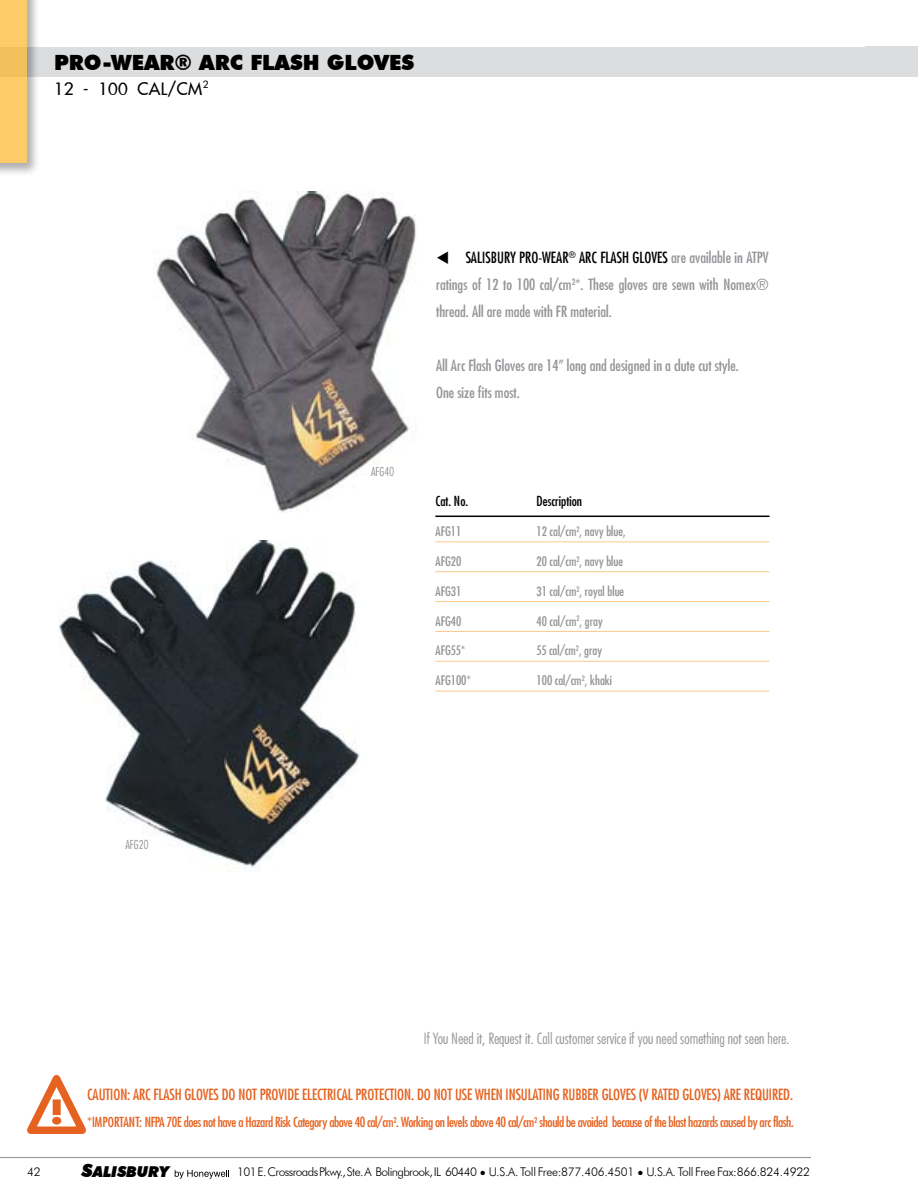
<style>
.page{position:relative;width:918px;height:1188px;background:#fff}
.page>*{position:absolute;margin:0;border:0;box-sizing:border-box;transform-origin:0 0}
.t1{font:900 21px "Futura BT";color:#000}
.t2{font:100 21px "Futura";color:#000}
.t3{font:condensed 15px/27px "Futura";color:#939598;text-align:justify}
.t4{font:condensed 15px "Futura";letter-spacing:-.01em;color:#e56220}
.t5{font:300 condensed 15px "Futura";color:#939598}
.t6{font:condensed 15px "Futura";color:#000}
.t7{font:italic 900 15px "Futura BT";color:#000}
.t8{font:condensed 13.5px "Futura";letter-spacing:-.03em;color:#e56220}
.t9{font:condensed 13.5px "Futura";color:#000}
.t10{font:condensed 12.75px "Futura";color:#939598}
.t11{font:300 12px "Futura BT";letter-spacing:-.05em;color:#000}
.t12{font:300 condensed 12px "Futura";color:#939598}
.s1{font-size:18px}
</style>
<div class="page">
<hr style="left:0;top:1157px;width:857px;height:1px;background:#939598">
<div style="left:811px;top:1148px;width:107px;height:17px;background:#fff"></div>
<svg style="left:175px;top:1170px;width:54px;height:9px"></svg>
<div style="left:0;top:47px;width:882px;height:30px;background:#dcddde"></div>
<div style="left:865px;top:47px;width:53px;height:30px;background:#dcddde"></div>
<div style="left:0;top:0;width:41px;height:176px;background:#000;opacity:.5"></div>
<div style="left:0;top:0;width:27px;height:163px;background:linear-gradient(to bottom,#f9c864,#fccb67)"></div>
<img style="left:153px;top:192px;width:263px;height:320px">
<img style="left:59px;top:540px;width:301px;height:329px">
<hr style="left:435px;top:516px;width:335px;height:1px;background:#000">
<hr style="left:435px;top:541px;width:335px;height:1px;background:#fdc88a">
<hr style="left:435px;top:571px;width:335px;height:1px;background:#fdc88a">
<hr style="left:435px;top:601px;width:335px;height:1px;background:#fdc88a">
<hr style="left:435px;top:631px;width:335px;height:1px;background:#fdc88a">
<hr style="left:435px;top:661px;width:335px;height:1px;background:#fdc88a">
<hr style="left:435px;top:691px;width:335px;height:1px;background:#fdc88a">
<svg style="left:27px;top:1075px;width:59px;height:59px"></svg>
<h1 class="t1" style="left:54px;top:50px;width:223px">PRO-WEAR® ARC FLASH</h1>
<h1 class="t1" style="left:327px;top:50px;width:33px">GLOVES</h1>
<h1 class="t2" style="left:54px;top:80px;width:156px">12 - 100 CAL/CM<sup>2</sup></h1>
<p class="t12" style="left:125px;top:837px;width:25px">AFG20</p>
<p class="t12" style="left:371px;top:464px;width:25px">AFG40</p>
<p class="t3" style="left:436px;top:244px;width:334px;text-indent:235px">are available in ATPV ratings of 12 to 100 cal/cm<sup>2</sup>*. These gloves are sewn with Nomex® thread. All are made with FR material.</p>
<p class="t6" style="left:436px;top:248px;width:42px">▼ Salisbury</p>
<p class="t6" style="left:519px;top:248px;width:93px">PRO-WEAR<sup>®</sup> Arc Flash</p>
<p class="t6" style="left:633px;top:248px;width:14px">Gloves</p>
<p class="t3" style="left:436px;top:352px;width:304px">All Arc Flash Gloves are 14” long and designed in a clute cut style.<br>One size fits most.</p>
<p class="t9" style="left:435px;top:493px;width:34px">Cat. No.</p>
<p class="t9" style="left:537px;top:493px;width:47px">Description</p>
<p class="t10" style="left:435px;top:523px;width:27px">AFG11</p>
<p class="t10" style="left:537px;top:523px;width:91px">12 cal/cm<sup>2</sup>, navy blue,</p>
<p class="t10" style="left:435px;top:553px;width:27px">AFG20</p>
<p class="t10" style="left:537px;top:553px;width:88px">20 cal/cm<sup>2</sup>, navy blue</p>
<p class="t10" style="left:435px;top:583px;width:27px">AFG31</p>
<p class="t10" style="left:537px;top:583px;width:89px">31 cal/cm<sup>2</sup>, royal blue</p>
<p class="t10" style="left:435px;top:613px;width:27px">AFG40</p>
<p class="t10" style="left:537px;top:613px;width:68px">40 cal/cm<sup>2</sup>, gray</p>
<p class="t10" style="left:435px;top:643px;width:31px">AFG55*</p>
<p class="t10" style="left:537px;top:643px;width:67px">55 cal/cm<sup>2</sup>, gray</p>
<p class="t10" style="left:435px;top:672px;width:37px">AFG100*</p>
<p class="t10" style="left:537px;top:672px;width:77px">100 cal/cm<sup>2</sup>, khaki</p>
<p class="t5" style="left:424px;top:1029px;width:367px">If You Need it, Request it. Call customer service if you need something not seen here.</p>
<p class="t4" style="left:87px;top:1085px;width:78px">CAUTION: Arc Flash</p>
<p class="t4" style="left:185px;top:1085px;width:14px">Gloves</p>
<p class="t4" style="left:222px;top:1085px;width:45px">donotprovide</p>
<p class="t4" style="left:302px;top:1085px;width:6px">electrical</p>
<p class="t4" style="left:356px;top:1085px;width:7px">protection</p>
<p class="t4" style="left:411px;top:1085px;width:72px">. Donot use when</p>
<p class="t4" style="left:506px;top:1085px;width:7px">insulating</p>
<p class="t4" style="left:562px;top:1085px;width:7px">rubber</p>
<p class="t4" style="left:602px;top:1085px;width:7px">gloves</p>
<p class="t4" style="left:639px;top:1085px;width:19px">(V rated</p>
<p class="t4" style="left:683px;top:1085px;width:7px">gloves</p>
<p class="t4" style="left:717px;top:1085px;width:52px">) are required</p>
<p class="t4" style="left:790px;top:1085px;width:5px">.</p>
<p class="t8" style="left:87px;top:1114px;width:15px">*Important</p>
<p class="t8" style="left:139px;top:1114px;width:656px">: NFPA 70E does not have a Hazard Risk Category above 40 cal/cm<sup>2</sup>. Working on levels above 40 cal/cm<sup>2</sup> should be avoided because of the blast hazards caused by arc flash.</p>
<p class="t11" style="left:27px;top:1164px;width:15px">42</p>
<p class="t7" style="left:82px;top:1163px;width:89px"><span class="s1">S</span>ALISBURY</p>
<p class="t11" style="left:237px;top:1164px;width:574px">101 E. Crossroads Pkwy., Ste. A Bolingbrook, IL 60440 ● U.S.A. Toll Free:877.406.4501 ● U.S.A. Toll Free Fax:866.824.4922</p>
</div>
